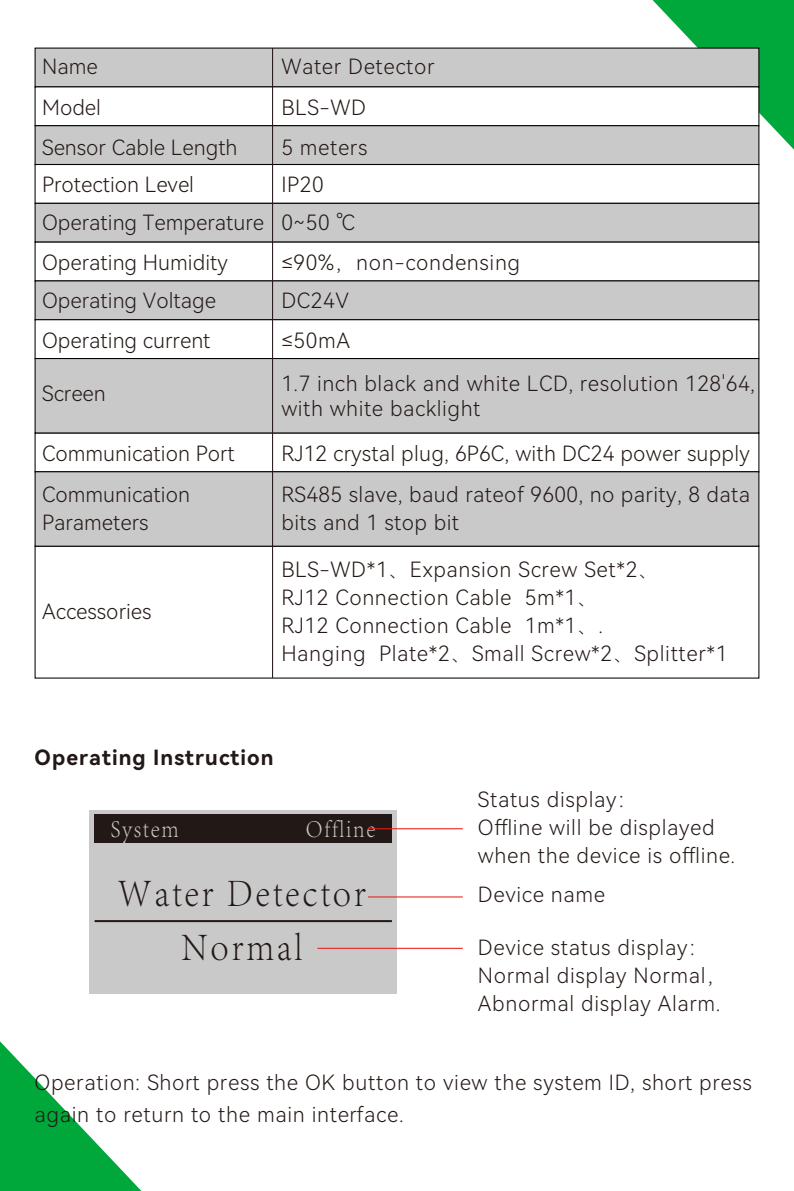
<style>
.page{position:relative;width:794px;height:1191px;background:#fff}
.page>*{position:absolute;margin:0;border:0;box-sizing:border-box;transform-origin:0 0}
.t1{font:300 40.25px/54.2px "Adobe Song Std";letter-spacing:.08em;color:#221815;text-align:center;scale:.87 1}
.t2{font:300 24.85px "Adobe Song Std";letter-spacing:.08em;color:#c9c9c9;scale:.87 1}
.t3{font:21px/28px "Harmony OS Sans SC Light";letter-spacing:.03em;color:#221815}
.t4{font:21px/40.6px "Harmony OS Sans SC Light";color:#221815}
.t5{font:21px "Harmony OS Sans SC Light";letter-spacing:.01em;color:#221815}
.t6{font:21px "Harmony OS Sans SC Bold";letter-spacing:.05em;color:#221815}
</style>
<div class="page">
<svg style="left:0;top:1041px;width:141px;height:150px"></svg>
<svg style="left:652px;top:0;width:142px;height:150px"></svg>
<div style="left:35px;top:48px;width:724px;height:39px;background:#c9c9c9"></div>
<div style="left:35px;top:86px;width:724px;height:40px;background:#fff;border:1px solid #040000"></div>
<div style="left:35px;top:125px;width:724px;height:40px;background:#c9c9c9;border:1px solid #040000"></div>
<div style="left:35px;top:164px;width:724px;height:40px;background:#fff;border:1px solid #040000"></div>
<div style="left:35px;top:203px;width:724px;height:40px;background:#c9c9c9;border:1px solid #040000"></div>
<div style="left:35px;top:242px;width:724px;height:39px;background:#fff"></div>
<div style="left:35px;top:280px;width:724px;height:40px;background:#c9c9c9;border:1px solid #040000"></div>
<div style="left:35px;top:319px;width:724px;height:40px;background:#fff;border:1px solid #040000"></div>
<div style="left:35px;top:471px;width:724px;height:76px;background:#c9c9c9;border:1px solid #040000"></div>
<div style="left:35px;top:358px;width:724px;height:75px;background:#c9c9c9;border:1px solid #040000"></div>
<hr style="left:272px;top:48px;width:1px;height:630px;background:#221815">
<div style="left:90px;top:810px;width:307px;height:183px;background:#c9c9c9"></div>
<hr style="left:95px;top:920px;width:297px;height:2px;background:#221815">
<div style="left:95px;top:814px;width:297px;height:29px;background:#221815"></div>
<hr style="left:368px;top:828px;width:95px;height:1px;background:#e71f19">
<hr style="left:368px;top:896px;width:95px;height:1px;background:#e71f19">
<hr style="left:317px;top:947px;width:146px;height:2px;background:#e71f19">
<p class="t4" style="left:42px;top:46px;width:60px">Name<br>Model</p>
<p class="t3" style="left:281px;top:46px;width:155px;line-height:40.6px">Water Detector<br>BLS-WD</p>
<p class="t4" style="left:42px;top:127px;width:197px">Sensor Cable Length</p>
<p class="t3" style="left:281px;top:133px;width:88px">5 meters</p>
<p class="t4" style="left:42px;top:164px;width:153px">Protection Level</p>
<p class="t3" style="left:281px;top:170px;width:44px">IP20</p>
<p class="t4" style="left:42px;top:202px;width:223px">Operating Temperature<br>Operating Humidity</p>
<p class="t3" style="left:281px;top:202px;width:240px;line-height:39.9px">0~50 ℃<br>≤90%，non-condensing</p>
<p class="t4" style="left:42px;top:279px;width:175px">Operating Voltage</p>
<p class="t3" style="left:281px;top:285px;width:69px">DC24V</p>
<p class="t4" style="left:42px;top:319px;width:170px">Operating current</p>
<p class="t3" style="left:281px;top:325px;width:70px">≤50mA</p>
<p class="t3" style="left:42px;top:379px;width:65px">Screen</p>
<p class="t3" style="left:281px;top:371px;width:475px;line-height:24.5px">1.7 inch black and white LCD, resolution 128'64, with white backlight</p>
<p class="t4" style="left:42px;top:432px;width:194px">Communication Port</p>
<p class="t5" style="left:281px;top:438px;width:470px">RJ12 crystal plug, 6P6C, with DC24 power supply</p>
<p class="t4" style="left:42px;top:480px;width:149px;line-height:28px">Communication<br>Parameters</p>
<p class="t3" style="left:281px;top:480px;width:470px">RS485 slave, baud rateof 9600, no parity, 8 data bits and 1 stop bit</p>
<p class="t4" style="left:42px;top:590px;width:111px">Accessories</p>
<p class="t3" style="left:281px;top:554px;width:447px">BLS-WD*1、Expansion Screw Set*2、<br>RJ12 Connection Cable 5m*1、<br>RJ12 Connection Cable 1m*1、.<br>Hanging Plate*2、Small Screw*2、Splitter*1</p>
<p class="t6" style="left:35px;top:743px;width:240px">Operating Instruction</p>
<p class="t2" style="left:110px;top:814px;width:80px">System</p>
<p class="t2" style="left:306px;top:814px;width:81px">Offline</p>
<h1 class="t1" style="left:118px;top:865px;width:287px">Water Detector<br>Normal</h1>
<p class="t3" style="left:478px;top:784px;width:259px">Status display：<br>Offline will be displayed when the device is offline.</p>
<p class="t3" style="left:478px;top:879px;width:129px">Device name</p>
<p class="t3" style="left:478px;top:932px;width:251px">Device status display：<br>Normal display Normal，<br>Abnormal display Alarm.</p>
<p class="t3" style="left:35px;top:1066px;width:719px;line-height:31.5px">Operation: Short press the OK button to view the system ID, short press again to return to the main interface.</p>
</div>
